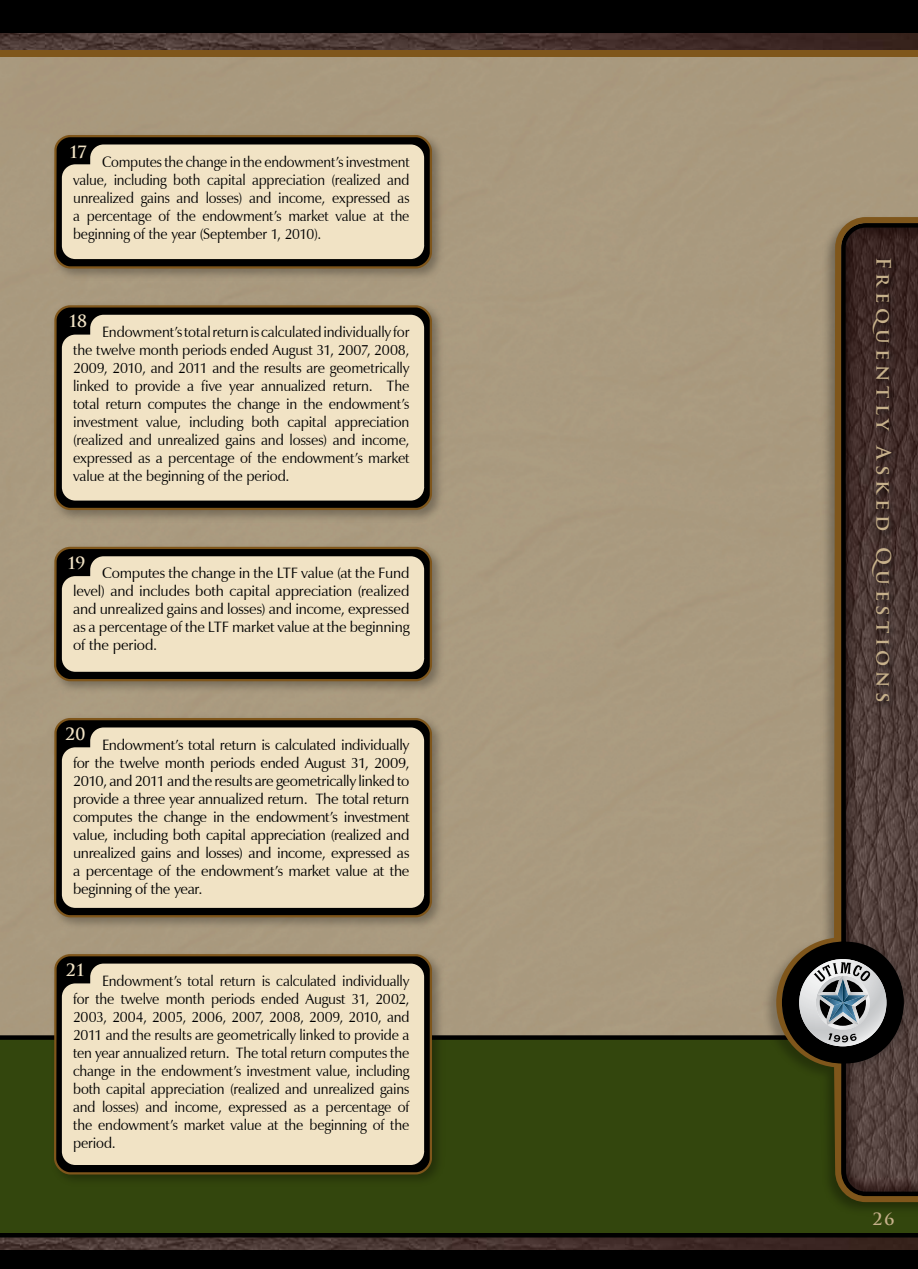
<style>
.page{position:relative;width:918px;height:1269px;background:#fff}
.page>*{position:absolute;margin:0;border:0;box-sizing:border-box;transform-origin:0 0}
.t1{font:700 19.5px "Trajan Pro";letter-spacing:.24em;color:#c7b18b}
.t2{font:700 16.5px "Trajan Pro";color:#f1e3c5}
.t3{font:700 16.5px "Trajan Pro";color:#c7b18b}
.t4{font:15px/18px "Zapf Humanist 601 BT";letter-spacing:-.015em;color:#000;text-align:justify}
.t5{font:15px/18px "Zapf Humanist 601 BT";letter-spacing:-.015em;color:#000;text-align:justify;scale:.96 1}
.t6{font:15px/18px "Zapf Humanist 601 BT";letter-spacing:-.015em;color:#000;text-align:justify;scale:.95 1}
</style>
<div class="page">
<img style="left:0;top:1238px;width:918px;height:12px">
<div style="left:0;top:1035px;width:918px;height:203px;background:#33460d"></div>
<div style="left:0;top:1250px;width:918px;height:19px;background:#000"></div>
<img style="left:0;top:33px;width:918px;height:18px">
<div style="left:0;top:0;width:918px;height:33px;background:#000"></div>
<div style="left:0;top:51px;width:918px;height:6px;background:#7f561b"></div>
<div style="left:50px;top:130px;width:396px;height:152px;background:#000;opacity:.3"></div>
<div style="left:55px;top:136px;width:376px;height:131px;background:#000;border-radius:15px"></div>
<div style="left:54px;top:135px;width:378px;height:134px;border:2px solid #7f561b;border-radius:15px"></div>
<div style="left:62px;top:144px;width:362px;height:115px;background:#f1e3c5"></div>
<div style="left:50px;top:542px;width:396px;height:154px;background:#000;opacity:.3"></div>
<div style="left:55px;top:548px;width:376px;height:132px;background:#000;border-radius:15px"></div>
<div style="left:54px;top:547px;width:378px;height:134px;border:2px solid #7f561b;border-radius:15px"></div>
<div style="left:62px;top:556px;width:362px;height:116px;background:#f1e3c5"></div>
<div style="left:50px;top:301px;width:396px;height:222px;background:#000;opacity:.3"></div>
<div style="left:55px;top:306px;width:376px;height:203px;background:#000;border-radius:15px"></div>
<div style="left:54px;top:305px;width:378px;height:205px;border:2px solid #7f561b;border-radius:15px"></div>
<div style="left:62px;top:315px;width:362px;height:186px;background:#f1e3c5"></div>
<div style="left:50px;top:713px;width:396px;height:219px;background:#000;opacity:.3"></div>
<div style="left:55px;top:719px;width:376px;height:197px;background:#000;border-radius:15px"></div>
<div style="left:54px;top:718px;width:378px;height:199px;border:2px solid #7f561b;border-radius:15px"></div>
<div style="left:62px;top:727px;width:362px;height:181px;background:#f1e3c5"></div>
<div style="left:50px;top:950px;width:396px;height:239px;background:#000;opacity:.3"></div>
<div style="left:55px;top:955px;width:376px;height:218px;background:#000;border-radius:15px"></div>
<div style="left:54px;top:954px;width:378px;height:220px;border:2px solid #7f561b;border-radius:15px"></div>
<div style="left:62px;top:964px;width:362px;height:201px;background:#f1e3c5"></div>
<div style="left:761px;top:214px;width:157px;height:1004px;background:#000;opacity:.3"></div>
<svg style="left:776px;top:217px;width:142px;height:985px;background:#6b5c48"></svg>
<svg style="left:782px;top:942px;width:122px;height:121px;background:#585754"></svg>
<div style="left:868px;top:256px;width:33px;height:455px;background:#000;opacity:.75"></div>
<p class="t2" style="left:69px;top:141px;width:20px">17</p>
<p class="t6" style="left:73px;top:152px;width:356px;text-indent:29px">Computes the change in the endowment’s investment value, including both capital appreciation (realized and unrealized gains and losses) and income, expressed as a percentage of the endowment’s market value at the beginning of the year (September 1, 2010).</p>
<p class="t2" style="left:68px;top:310px;width:10px">18</p>
<p class="t4" style="left:73px;top:323px;width:338px;text-indent:29px">Endowment’s total return is calculated individually for the twelve month periods ended August 31, 2007, 2008, 2009, 2010, and 2011 and the results are geometrically linked to provide a five year annualized return. The total return computes the change in the endowment’s investment value, including both capital appreciation (realized and unrealized gains and losses) and income, expressed as a percentage of the endowment’s market value at the beginning of the period.</p>
<p class="t2" style="left:67px;top:553px;width:20px">19</p>
<p class="t4" style="left:73px;top:564px;width:338px;text-indent:29px">Computes the change in the LTF value (at the Fund level) and includes both capital appreciation (realized and unrealized gains and losses) and income, expressed as a percentage of the LTF market value at the beginning of the period.</p>
<p class="t2" style="left:65px;top:724px;width:22px">20</p>
<p class="t4" style="left:73px;top:735px;width:338px;text-indent:29px">Endowment’s total return is calculated individually for the twelve month periods ended August 31, 2009, 2010, and 2011 and the results are geometrically linked to provide a three year annualized return. The total return computes the change in the endowment’s investment value, including both capital appreciation (realized and unrealized gains and losses) and income, expressed as a percentage of the endowment’s market value at the beginning of the year.</p>
<p class="t2" style="left:66px;top:960px;width:17px">21</p>
<p class="t5" style="left:73px;top:972px;width:352px;text-indent:29px">Endowment’s total return is calculated individually for the twelve month periods ended August 31, 2002, 2003, 2004, 2005, 2006, 2007, 2008, 2009, 2010, and 2011 and the results are geometrically linked to provide a ten year annualized return. The total return computes the change in the endowment’s investment value, including both capital appreciation (realized and unrealized gains and losses) and income, expressed as a percentage of the endowment’s market value at the beginning of the period.</p>
<h1 class="t1" style="left:896px;top:256px;width:447px;rotate:90deg">Frequently Asked Questions</h1>
<p class="t3" style="left:873px;top:1208px;width:23px">26</p>
</div>
